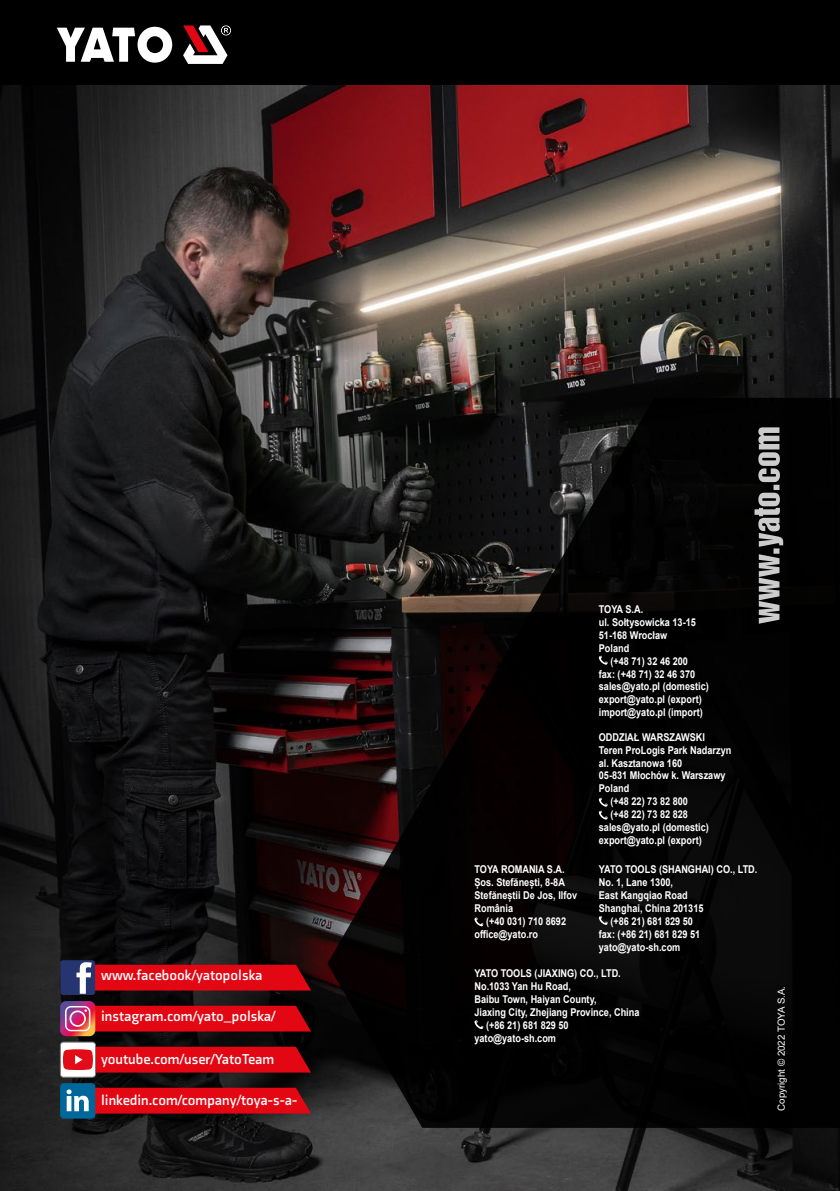
<style>
.page{position:relative;width:840px;height:1191px;background:#fff}
.page>*{position:absolute;margin:0;border:0;box-sizing:border-box;transform-origin:0 0}
.t1{font:700 14.6px "Axia";color:#fff}
.t2{font:700 10.8px/12.8px "Arial";color:#fff;scale:.85 1}
.t3{font:9.8px "Arial";color:#fff}
</style>
<div class="page">
<div style="left:0;top:0;width:839px;height:85px;background:#000"></div>
<svg style="left:57px;top:27px;width:115px;height:36px"></svg>
<svg style="left:183px;top:25px;width:48px;height:39px"></svg>
<img style="left:0;top:85px;width:839px;height:1106px">
<svg style="left:327px;top:398px;width:512px;height:729px;background:#0c0909"></svg>
<svg style="left:474px;top:917px;width:9px;height:9px"></svg>
<svg style="left:598px;top:655px;width:9px;height:9px"></svg>
<svg style="left:598px;top:797px;width:9px;height:22px"></svg>
<svg style="left:598px;top:916px;width:9px;height:9px"></svg>
<svg style="left:474px;top:1020px;width:9px;height:9px"></svg>
<svg style="left:754px;top:427px;width:28px;height:196px;background:#636363"></svg>
<div style="left:60px;top:960px;width:35px;height:35px;background:#26356f;border-radius:3px"></div>
<svg style="left:76px;top:962px;width:235px;height:31px;background:#b5121e"></svg>
<svg style="left:60px;top:1001px;width:251px;height:35px;background:#a81320"></svg>
<div style="left:60px;top:1083px;width:35px;height:35px;background:#00679a;border-radius:4px"></div>
<svg style="left:67px;top:1087px;width:244px;height:26px;background:#c61826"></svg>
<div style="left:60px;top:1042px;width:35px;height:35px;background:#fff;border-radius:3px"></div>
<svg style="left:63px;top:1046px;width:248px;height:26px;background:#d7101c"></svg>
<div style="left:60px;top:1041px;width:36px;height:36px;border:1px solid #7c7b7b;border-radius:3px"></div>
<h1 class="t1" style="left:101px;top:966px;width:163px">www.facebook/yatopolska</h1>
<h1 class="t1" style="left:101px;top:1007px;width:176px">instagram.com/yato_polska/</h1>
<h1 class="t1" style="left:101px;top:1049px;width:174px">youtube.com/user/YatoTeam</h1>
<h1 class="t1" style="left:101px;top:1091px;width:197px">linkedin.com/company/toya-s-a-</h1>
<p class="t2" style="left:598px;top:603px;width:116px">TOYA S.A.<br>ul. Sołtysowicka 13-15<br>51-168 Wrocław<br>Poland</p>
<p class="t2" style="left:598px;top:654px;width:131px;text-indent:12px">(+48 71) 32 46 200<br>fax: (+48 71) 32 46 370 sales@yato.pl (domestic) export@yato.pl (export) import@yato.pl (import)</p>
<p class="t2" style="left:598px;top:730px;width:126px">ODDZIAŁ WARSZAWSKI</p>
<p class="t2" style="left:598px;top:743px;width:157px">Teren ProLogis Park Nadarzyn</p>
<p class="t2" style="left:598px;top:756px;width:99px">al. Kasztanowa 160</p>
<p class="t2" style="left:598px;top:769px;width:150px">05-831 Młochów k. Warszawy</p>
<p class="t2" style="left:598px;top:782px;width:37px">Poland</p>
<p class="t2" style="left:610px;top:795px;width:93px">(+48 22) 73 82 800</p>
<p class="t2" style="left:610px;top:808px;width:93px">(+48 22) 73 82 828</p>
<p class="t2" style="left:598px;top:821px;width:131px">sales@yato.pl (domestic)</p>
<p class="t2" style="left:598px;top:834px;width:122px">export@yato.pl (export)</p>
<p class="t2" style="left:598px;top:863px;width:188px">YATO TOOLS (SHANGHAI) CO., LTD.</p>
<p class="t2" style="left:598px;top:876px;width:89px">No. 1, Lane 1300,</p>
<p class="t2" style="left:598px;top:889px;width:106px">East Kangqiao Road</p>
<p class="t2" style="left:598px;top:902px;width:125px">Shanghai, China 201315</p>
<p class="t2" style="left:610px;top:914px;width:99px">(+86 21) 681 829 50</p>
<p class="t2" style="left:598px;top:927px;width:121px">fax: (+86 21) 681 829 51</p>
<p class="t2" style="left:598px;top:940px;width:97px">yato@yato-sh.com</p>
<p class="t2" style="left:474px;top:967px;width:174px">YATO TOOLS (JIAXING) CO., LTD.</p>
<p class="t2" style="left:474px;top:980px;width:115px">No.1033 Yan Hu Road,</p>
<p class="t2" style="left:474px;top:993px;width:145px">Baibu Town, Haiyan County,</p>
<p class="t2" style="left:474px;top:1006px;width:195px">Jiaxing City, Zhejiang Province, China</p>
<p class="t2" style="left:486px;top:1019px;width:99px">(+86 21) 681 829 50</p>
<p class="t2" style="left:474px;top:1032px;width:97px">yato@yato-sh.com</p>
<p class="t2" style="left:474px;top:863px;width:122px">TOYA ROMANIA S.A.<br>Șos. Stefănești, 8-8A<br>Stefăneștii De Jos, Ilfov<br>România</p>
<p class="t2" style="left:474px;top:914px;width:109px;text-indent:12px">(+40 031) 710 8692 office@yato.ro</p>
<p class="t3" style="left:774px;top:1110px;width:126px;rotate:-90deg">Copyright © 2022 TOYA S.A.</p>
</div>
